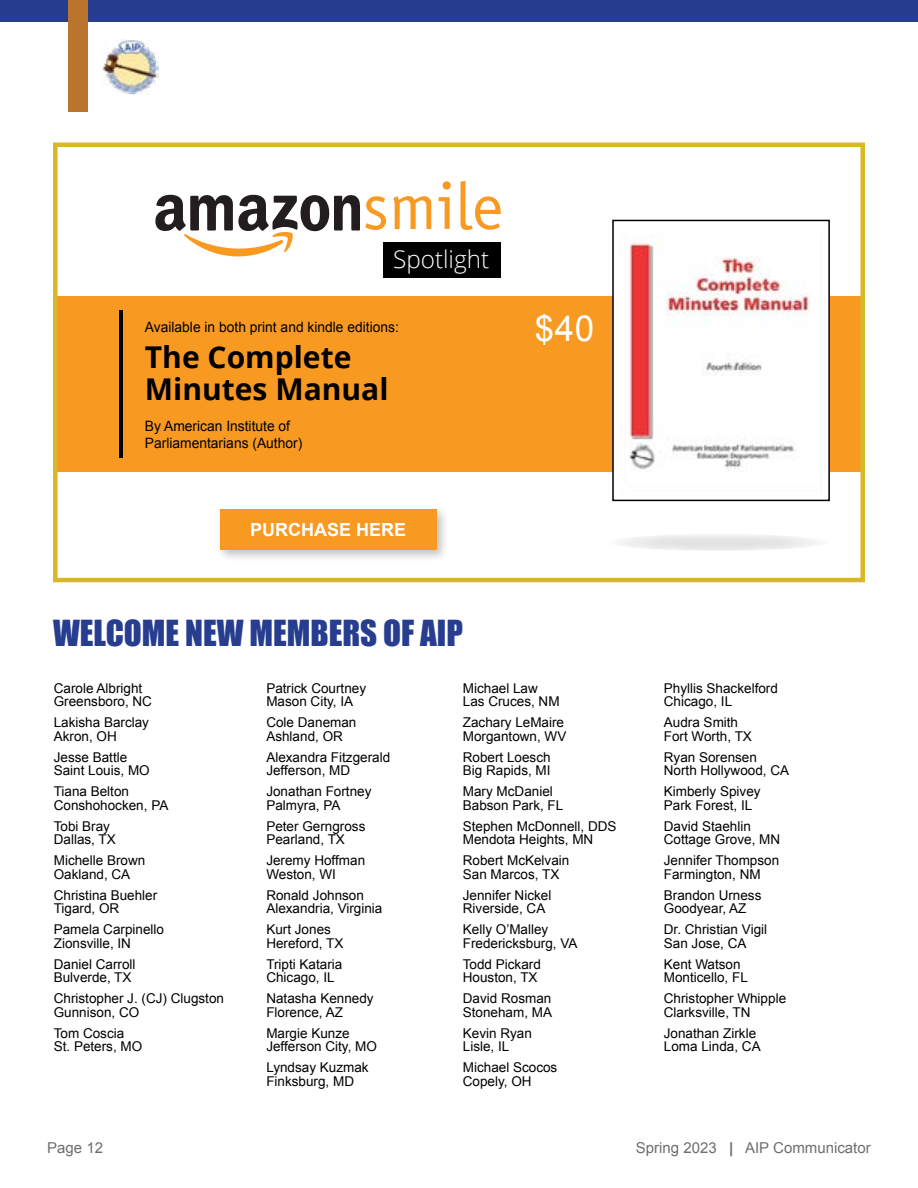
<style>
.page{position:relative;width:918px;height:1188px;background:#fff}
.page>*{position:absolute;margin:0;border:0;box-sizing:border-box;transform-origin:0 0}
.t1{font:36px "Arial";color:#fff}
.t2{font:33px "Impact";color:#273d8f}
.t3{font:700 30px/32.4px "Open Sans";color:#000}
.t4{font:300 24.3px "Open Sans";color:#fff}
.t5{font:700 18px "Arial";color:#fff}
.t6{font:15px "Arial";color:#6d6e71}
.t7{font:14.25px/17.2px "Arial";color:#000}
.t8{font:13.5px/13.5px "Arial";color:#000}
.s1{font-weight:700}
</style>
<div class="page">
<div style="left:54px;top:296px;width:811px;height:176px;background:#f89921"></div>
<div style="left:53px;top:142px;width:812px;height:440px;border:4px solid #d8b828"></div>
<hr style="left:119px;top:311px;width:3px;height:147px;background:#000">
<div style="left:216px;top:505px;width:233px;height:57px;background:#000;opacity:.25"></div>
<div style="left:220px;top:509px;width:216px;height:40px;background:#f89921"></div>
<div style="left:383px;top:242px;width:118px;height:36px;background:#000"></div>
<svg style="left:442px;top:181px;width:9px;height:9px"></svg>
<svg style="left:393px;top:196px;width:38px;height:33px"></svg>
<svg style="left:461px;top:181px;width:40px;height:49px"></svg>
<svg style="left:439px;top:197px;width:11px;height:32px"></svg>
<svg style="left:155px;top:195px;width:231px;height:62px"></svg>
<div style="left:607px;top:534px;width:223px;height:17px;background:linear-gradient(to right,#ececec,#ececec);border-radius:50%"></div>
<div style="left:613px;top:220px;width:216px;height:280px;background:#fff"></div>
<div style="left:612px;top:220px;width:218px;height:281px;border:2px solid #000"></div>
<div style="left:0;top:0;width:918px;height:22px;background:#273d8f"></div>
<div style="left:68px;top:0;width:19px;height:111px;background:#ba742b"></div>
<img style="left:103px;top:39px;width:55px;height:56px">
<img style="left:629px;top:242px;width:180px;height:228px">
<h3 class="t4" style="left:393px;top:243px;width:98px">Spotlight</h3>
<p class="t7" style="left:145px;top:318px;width:256px">Available in both print and kindle editions:</p>
<h3 class="t3" style="left:145px;top:340px;width:245px">The Complete<br>Minutes Manual</h3>
<p class="t7" style="left:145px;top:417px;width:159px">By American Institute of<br>Parliamentarians (Author)</p>
<h3 class="t5" style="left:250px;top:518px;width:158px">PURCHASE HERE</h3>
<h2 class="t2" style="left:53px;top:607px;width:411px">WELCOME NEW MEMBERS OF AIP</h2>
<h1 class="t1" style="left:535px;top:304px;width:61px">$40</h1>
<p class="t8" style="left:54px;top:681px;width:100px">Carole Albright<br>Greensboro, NC</p>
<p class="t8" style="left:54px;top:716px;width:97px">Lakisha Barclay<br>Akron, OH</p>
<p class="t8" style="left:54px;top:750px;width:98px">Jesse Battle<br>Saint Louis, MO</p>
<p class="t8" style="left:54px;top:785px;width:116px">Tiana Belton<br>Conshohocken, PA</p>
<p class="t8" style="left:54px;top:819px;width:64px">Tobi Bray<br>Dallas, TX</p>
<p class="t8" style="left:54px;top:854px;width:93px">Michelle Brown<br>Oakland, CA</p>
<p class="t8" style="left:54px;top:888px;width:105px">Christina Buehler<br>Tigard, OR</p>
<p class="t8" style="left:54px;top:923px;width:112px">Pamela Carpinello<br>Zionsville, IN</p>
<p class="t8" style="left:54px;top:957px;width:83px">Daniel Carroll<br>Bulverde, TX</p>
<p class="t8" style="left:54px;top:992px;width:172px">Christopher J. (CJ) Clugston<br>Gunnison, CO</p>
<p class="t8" style="left:54px;top:1026px;width:90px">Tom Coscia<br>St. Peters, MO</p>
<p class="t8" style="left:266px;top:681px;width:101px">Patrick Courtney<br>Mason City, IA</p>
<p class="t8" style="left:266px;top:716px;width:92px">Cole Daneman<br>Ashland, OR</p>
<p class="t8" style="left:266px;top:750px;width:125px">Alexandra Fitzgerald<br>Jefferson, MD</p>
<p class="t8" style="left:266px;top:785px;width:107px">Jonathan Fortney<br>Palmyra, PA</p>
<p class="t8" style="left:266px;top:819px;width:101px">Peter Gerngross<br>Pearland, TX</p>
<p class="t8" style="left:266px;top:854px;width:100px">Jeremy Hoffman<br>Weston, WI</p>
<p class="t8" style="left:266px;top:888px;width:118px">Ronald Johnson<br>Alexandria, Virginia</p>
<p class="t8" style="left:266px;top:923px;width:79px">Kurt Jones<br>Hereford, TX</p>
<p class="t8" style="left:266px;top:957px;width:78px">Tripti Kataria<br>Chicago, IL</p>
<p class="t8" style="left:266px;top:992px;width:109px">Natasha Kennedy<br>Florence, AZ</p>
<p class="t8" style="left:266px;top:1026px;width:112px">Margie Kunze<br>Jefferson City, MO</p>
<p class="t8" style="left:266px;top:1061px;width:104px">Lyndsay Kuzmak<br>Finksburg, MD</p>
<p class="t8" style="left:463px;top:681px;width:98px">Michael Law<br>Las Cruces, NM</p>
<p class="t8" style="left:463px;top:716px;width:105px">Zachary LeMaire<br>Morgantown, WV</p>
<p class="t8" style="left:463px;top:750px;width:89px">Robert Loesch<br>Big Rapids, MI</p>
<p class="t8" style="left:463px;top:785px;width:102px">Mary McDaniel<br>Babson Park, FL</p>
<p class="t8" style="left:463px;top:819px;width:155px">Stephen McDonnell, DDS<br>Mendota Heights, MN</p>
<p class="t8" style="left:463px;top:854px;width:108px">Robert McKelvain<br>San Marcos, TX</p>
<p class="t8" style="left:463px;top:888px;width:90px">Jennifer Nickel<br>Riverside, CA</p>
<p class="t8" style="left:463px;top:923px;width:116px">Kelly O’Malley<br>Fredericksburg, VA</p>
<p class="t8" style="left:463px;top:957px;width:80px">Todd Pickard<br>Houston, TX</p>
<p class="t8" style="left:463px;top:992px;width:91px">David Rosman<br>Stoneham, MA</p>
<p class="t8" style="left:463px;top:1026px;width:71px">Kevin Ryan<br>Lisle, IL</p>
<p class="t8" style="left:463px;top:1061px;width:96px">Michael Scocos<br>Copely, OH</p>
<p class="t8" style="left:664px;top:681px;width:116px">Phyllis Shackelford<br>Chicago, IL</p>
<p class="t8" style="left:664px;top:716px;width:90px">Audra Smith<br>Fort Worth, TX</p>
<p class="t8" style="left:664px;top:750px;width:127px">Ryan Sorensen<br>North Hollywood, CA</p>
<p class="t8" style="left:664px;top:785px;width:98px">Kimberly Spivey<br>Park Forest, IL</p>
<p class="t8" style="left:664px;top:819px;width:118px">David Staehlin<br>Cottage Grove, MN</p>
<p class="t8" style="left:664px;top:854px;width:117px">Jennifer Thompson<br>Farmington, NM</p>
<p class="t8" style="left:664px;top:888px;width:99px">Brandon Urness<br>Goodyear, AZ</p>
<p class="t8" style="left:664px;top:923px;width:105px">Dr. Christian Vigil<br>San Jose, CA</p>
<p class="t8" style="left:664px;top:957px;width:86px">Kent Watson<br>Monticello, FL</p>
<p class="t8" style="left:664px;top:992px;width:124px">Christopher Whipple<br>Clarksville, TN</p>
<p class="t8" style="left:664px;top:1026px;width:98px">Jonathan Zirkle<br>Loma Linda, CA</p>
<p class="t6" style="left:47px;top:1138px;width:57px">Page 12</p>
<p class="t6" style="left:636px;top:1138px;width:236px">Spring 2023 <span class="s1">|</span> AIP Communicator</p>
</div>
